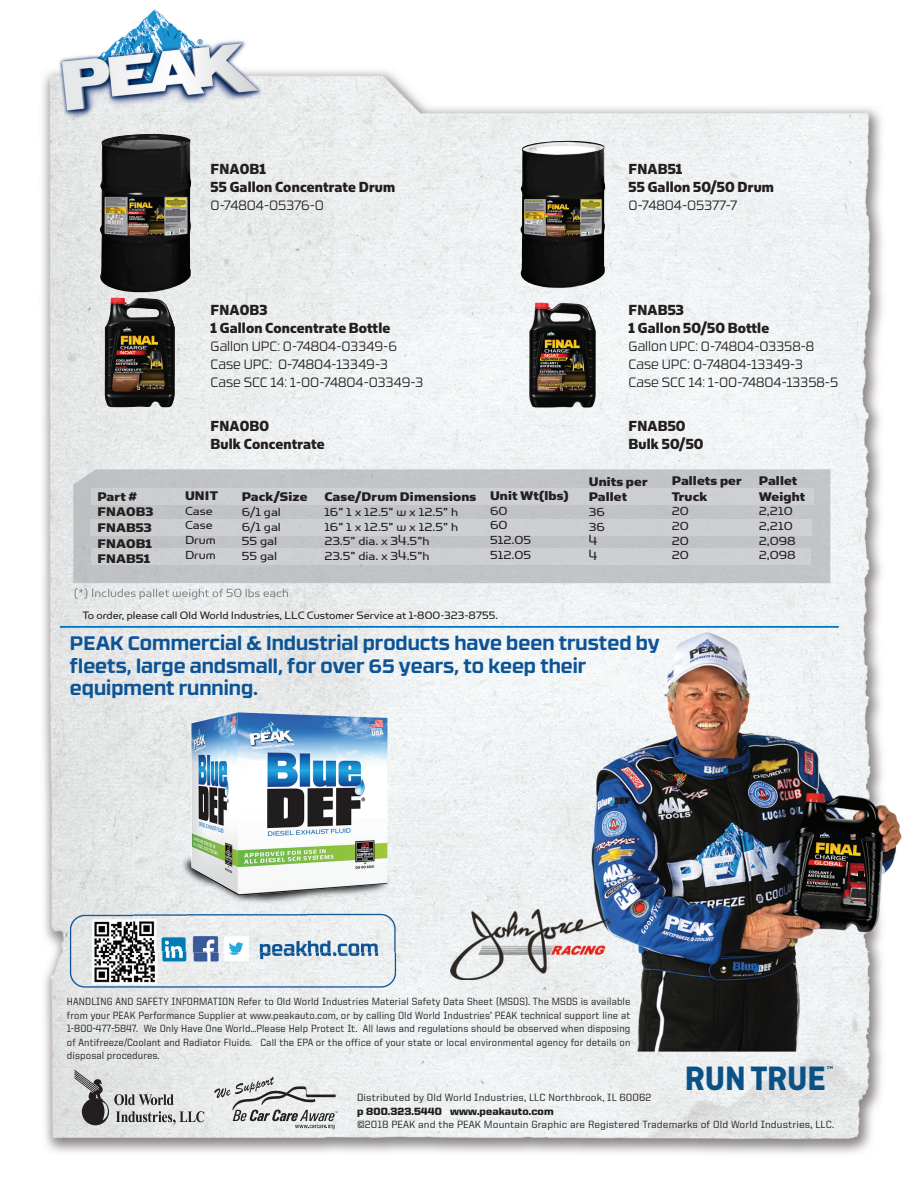
<style>
.page{position:relative;width:918px;height:1188px;background:#fff}
.page>*{position:absolute;margin:0;border:0;box-sizing:border-box;transform-origin:0 0}
.t1{font:700 35.7px "Ciutadella";letter-spacing:-.02em;color:#0a5286}
.t2{font:700 19.5px/22.5px "RB No 3.1";color:#0d5496}
.t3{font:16.5px/18px "Simian Text Chimpanzee";letter-spacing:.01em;color:#231f20;scale:.87 1}
.t4{font:14.1px/15.8px "Simian Text Chimpanzee";letter-spacing:.01em;color:#231f20}
.t5{font:300 13.5px/18px "RB No 3.1";color:#231f20}
.t6{font:13.2px/14.7px "Simian Display Orangutan";color:#231f20;scale:1.11 1}
.t7{font:12.15px "Simian Display Orangutan";color:#231f20;scale:1.04 1}
.t8{font:500 10.5px/13.5px "United Sans Reg";letter-spacing:.01em;color:#231f20;text-align:justify;scale:.94 1}
.t9{font:500 10.5px "United Sans Reg";letter-spacing:.01em;color:#231f20}
.t10{font:900 10.5px "United Sans Reg";letter-spacing:.01em;color:#231f20}
.t11{font:700 4.5px "Ciutadella";color:#0a5286;scale:1.2 1}
</style>
<div class="page">
<img style="left:43px;top:9px;width:859px;height:1145px">
<svg style="left:859px;top:871px;width:5px;height:5px"></svg>
<img style="left:74px;top:588px;width:214px;height:11px">
<img style="left:73px;top:469px;width:757px;height:114px">
<div style="left:91px;top:520px;width:721px;height:15px;background:#cdcfd1"></div>
<div style="left:92px;top:549px;width:719px;height:15px;background:#cdcfd1"></div>
<div style="left:92px;top:488px;width:722px;height:16px;background:#cdcfd2"></div>
<img style="left:510px;top:303px;width:104px;height:104px">
<img style="left:105px;top:298px;width:70px;height:109px">
<img style="left:520px;top:141px;width:85px;height:147px">
<img style="left:100px;top:134px;width:91px;height:159px">
<svg style="left:75px;top:1070px;width:129px;height:55px"></svg>
<svg style="left:214px;top:1077px;width:124px;height:52px"></svg>
<hr style="left:60px;top:626px;width:779px;height:2px;background:#0072bc">
<img style="left:188px;top:822px;width:252px;height:131px">
<img style="left:133px;top:808px;width:58px;height:143px">
<img style="left:188px;top:822px;width:118px;height:129px">
<img style="left:191px;top:712px;width:196px;height:184px">
<img style="left:450px;top:909px;width:160px;height:71px">
<h3 class="t3" style="left:211px;top:159px;width:214px">FNA0B1<br>55 Gallon Concentrate Drum</h3>
<p class="t5" style="left:211px;top:195px;width:115px">0-74804-05376-0</p>
<h3 class="t3" style="left:211px;top:300px;width:208px">FNA0B3<br>1 Gallon Concentrate Bottle</h3>
<p class="t5" style="left:211px;top:336px;width:214px">Gallon UPC: 0-74804-03349-6<br>Case UPC: 0-74804-13349-3<br>Case SCC 14: 1-00-74804-03349-3</p>
<h3 class="t3" style="left:629px;top:159px;width:169px">FNAB51<br>55 Gallon 50/50 Drum</h3>
<p class="t5" style="left:629px;top:195px;width:110px">0-74804-05377-7</p>
<h3 class="t3" style="left:629px;top:300px;width:163px">FNAB53<br>1 Gallon 50/50 Bottle</h3>
<p class="t5" style="left:629px;top:336px;width:211px">Gallon UPC: 0-74804-03358-8<br>Case UPC: 0-74804-13349-3<br>Case SCC 14: 1-00-74804-13358-5</p>
<h3 class="t3" style="left:211px;top:416px;width:133px">FNA0B0<br>Bulk Concentrate</h3>
<h3 class="t3" style="left:629px;top:416px;width:88px">FNAB50<br>Bulk 50/50</h3>
<h3 class="t4" style="left:97px;top:488px;width:58px">Part #<br>FNA0B3<br>FNAB53<br>FNA0B1<br>FNAB51</h3>
<h3 class="t4" style="left:185px;top:487px;width:34px">UNIT</h3>
<p class="t6" style="left:185px;top:503px;width:29px">Case<br>Case<br>Drum<br>Drum</p>
<h3 class="t4" style="left:242px;top:489px;width:67px">Pack/Size</h3>
<p class="t6" style="left:242px;top:505px;width:37px">6/1 gal<br>6/1 gal<br>55 gal<br>55 gal</p>
<h3 class="t4" style="left:324px;top:489px;width:153px">Case/Drum Dimensions</h3>
<p class="t6" style="left:324px;top:505px;width:122px">16” 1 x 12.5” w x 12.5” h<br>16” 1 x 12.5” w x 12.5” h<br>23.5” dia. x 34.5”h<br>23.5” dia. x 34.5”h</p>
<h3 class="t4" style="left:490px;top:487px;width:80px">Unit Wt(lbs)</h3>
<p class="t6" style="left:490px;top:503px;width:39px">60<br>60<br>512.05<br>512.05</p>
<h3 class="t4" style="left:589px;top:473px;width:60px">Units per<br>Pallet</h3>
<p class="t6" style="left:589px;top:505px;width:16px">36<br>36<br>4<br>4</p>
<h3 class="t4" style="left:672px;top:472px;width:71px">Pallets per<br>Truck</h3>
<p class="t6" style="left:672px;top:504px;width:17px;text-align:justify">20<br>20<br>20<br>20</p>
<h3 class="t4" style="left:759px;top:472px;width:48px">Pallet<br>Weight</h3>
<p class="t6" style="left:759px;top:504px;width:35px">2,210<br>2,210<br>2,098<br>2,098</p>
<p class="t7" style="left:82px;top:609px;width:401px">To order, please call Old World Industries, LLC Customer Service at 1-800-323-8755.</p>
<h2 class="t2" style="left:70px;top:631px;width:591px">PEAK Commercial &amp; Industrial products have been trusted by fleets, large andsmall, for over 65 years, to keep their equipment running.</h2>
<p class="t8" style="left:67px;top:995px;width:601px">HANDLING AND SAFETY INFORMATION Refer to Old World Industries Material Safety Data Sheet (MSDS). The MSDS is available from your PEAK Performance Supplier at www.peakauto.com, or by calling Old World Industries’ PEAK technical support line at 1-800-477-5847. We Only Have One World…Please Help Protect It. All laws and regulations should be observed when disposing of Antifreeze/Coolant and Radiator Fluids. Call the EPA or the office of your state or local environmental agency for details on disposal procedures.</p>
<h1 class="t1" style="left:684px;top:1057px;width:143px">RUN TRUE</h1>
<p class="t11" style="left:827px;top:1065px;width:7px">TM</p>
<p class="t9" style="left:357px;top:1092px;width:296px">Distributed by Old World Industries, LLC Northbrook, IL 60062</p>
<p class="t10" style="left:357px;top:1105px;width:198px">p 800.323.5440 www.peakauto.com</p>
<p class="t9" style="left:357px;top:1119px;width:479px">©2018 PEAK and the PEAK Mountain Graphic are Registered Trademarks of Old World Industries, LLC.</p>
</div>
